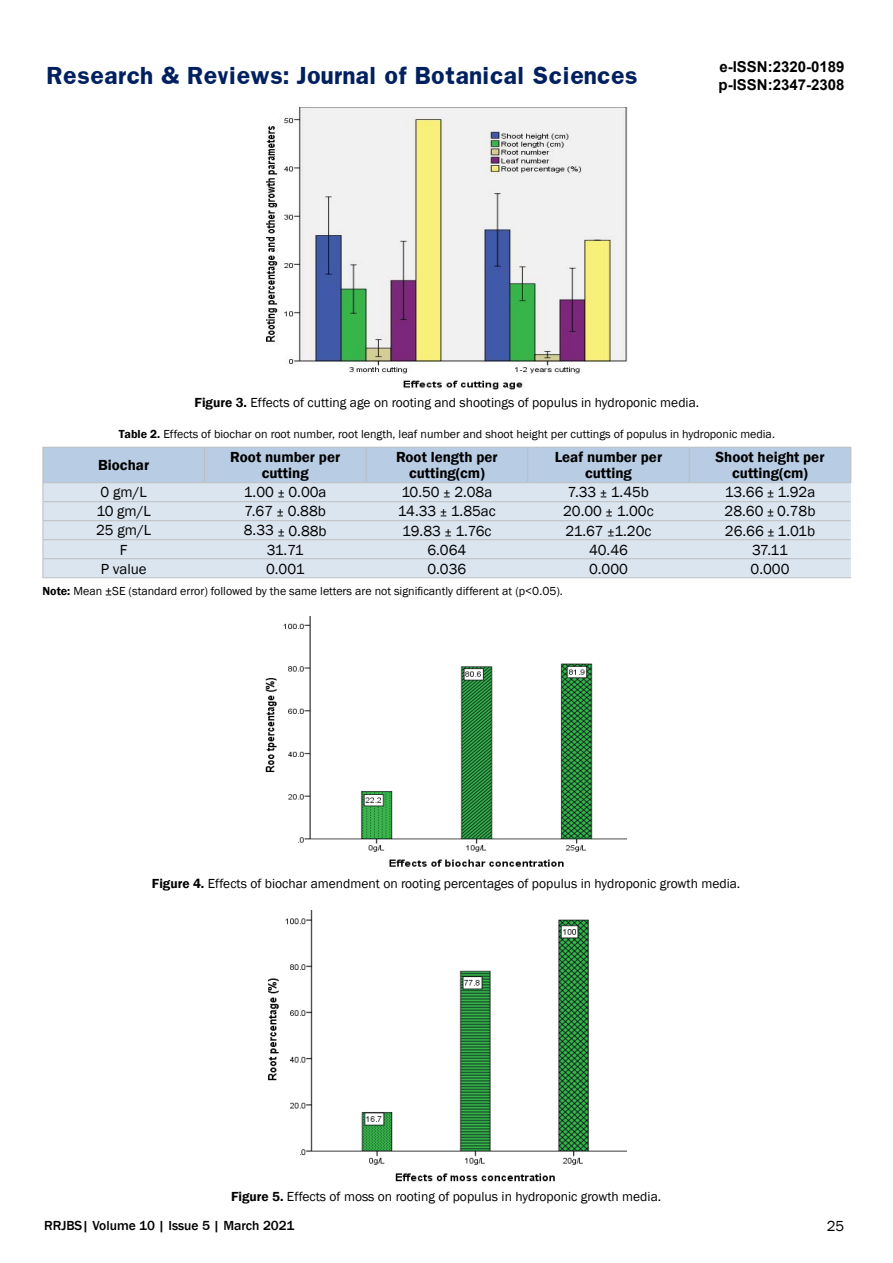
<style>
.page{position:relative;width:893px;height:1263px;background:#fff}
.page>*{position:absolute;margin:0;border:0;box-sizing:border-box;transform-origin:0 0}
.t1{font:700 21px "Franklin";color:#002060}
.t2{font:15px "Franklin Gothic";color:#000}
.t3{font:600 15px/16.5px "Franklin Gothic";color:#000;text-align:center}
.t4{font:700 15px/18px "Arial";color:#000}
.t5{font:13.5px "Franklin Gothic";color:#000}
.t6{font:500 13.5px "Franklin Gothic";color:#000}
.t7{font:12px "Franklin Gothic";color:#000}
.s1{font-weight:600}
.s2{font-size:12px}
</style>
<div class="page">
<img style="left:266px;top:108px;width:361px;height:281px">
<img style="left:266px;top:616px;width:360px;height:251px">
<img style="left:268px;top:910px;width:358px;height:272px">
<svg style="left:43px;top:448px;width:808px;height:129px;background:#d1ddec"></svg>
<hr style="left:43px;top:501px;width:161px;height:1px;background:#bcbec0">
<hr style="left:204px;top:501px;width:162px;height:1px;background:#bcbec0">
<hr style="left:366px;top:501px;width:162px;height:1px;background:#bcbec0">
<hr style="left:528px;top:501px;width:161px;height:1px;background:#bcbec0">
<hr style="left:689px;top:501px;width:162px;height:1px;background:#bcbec0">
<hr style="left:43px;top:520px;width:161px;height:1px;background:#bcbec0">
<hr style="left:204px;top:520px;width:162px;height:1px;background:#bcbec0">
<hr style="left:366px;top:520px;width:162px;height:1px;background:#bcbec0">
<hr style="left:528px;top:520px;width:161px;height:1px;background:#bcbec0">
<hr style="left:689px;top:520px;width:162px;height:1px;background:#bcbec0">
<hr style="left:43px;top:539px;width:161px;height:1px;background:#bcbec0">
<hr style="left:204px;top:539px;width:162px;height:1px;background:#bcbec0">
<hr style="left:366px;top:539px;width:162px;height:1px;background:#bcbec0">
<hr style="left:528px;top:539px;width:161px;height:1px;background:#bcbec0">
<hr style="left:689px;top:539px;width:162px;height:1px;background:#bcbec0">
<hr style="left:43px;top:558px;width:161px;height:1px;background:#bcbec0">
<hr style="left:204px;top:558px;width:162px;height:1px;background:#bcbec0">
<hr style="left:366px;top:558px;width:162px;height:1px;background:#bcbec0">
<hr style="left:528px;top:558px;width:161px;height:1px;background:#bcbec0">
<hr style="left:689px;top:558px;width:162px;height:1px;background:#bcbec0">
<hr style="left:43px;top:577px;width:161px;height:1px;background:#bcbec0">
<hr style="left:204px;top:577px;width:162px;height:1px;background:#bcbec0">
<hr style="left:366px;top:577px;width:162px;height:1px;background:#bcbec0">
<hr style="left:528px;top:577px;width:161px;height:1px;background:#bcbec0">
<hr style="left:689px;top:577px;width:162px;height:1px;background:#bcbec0">
<hr style="left:43px;top:448px;width:1px;height:34px;background:#bcbec0">
<hr style="left:43px;top:447px;width:161px;height:1px;background:#bcbec0">
<hr style="left:204px;top:447px;width:162px;height:1px;background:#bcbec0">
<hr style="left:366px;top:447px;width:162px;height:1px;background:#bcbec0">
<hr style="left:528px;top:447px;width:161px;height:1px;background:#bcbec0">
<hr style="left:689px;top:447px;width:162px;height:1px;background:#bcbec0">
<hr style="left:204px;top:448px;width:1px;height:34px;background:#bcbec0">
<hr style="left:366px;top:448px;width:1px;height:34px;background:#bcbec0">
<hr style="left:527px;top:448px;width:1px;height:34px;background:#bcbec0">
<hr style="left:689px;top:448px;width:1px;height:34px;background:#bcbec0">
<hr style="left:850px;top:448px;width:1px;height:34px;background:#bcbec0">
<hr style="left:43px;top:482px;width:161px;height:1px;background:#bcbec0">
<hr style="left:204px;top:482px;width:162px;height:1px;background:#bcbec0">
<hr style="left:366px;top:482px;width:162px;height:1px;background:#bcbec0">
<hr style="left:528px;top:482px;width:161px;height:1px;background:#bcbec0">
<hr style="left:689px;top:482px;width:162px;height:1px;background:#bcbec0">
<h1 class="t1" style="left:47px;top:61px;width:592px">Research &amp; Reviews: Journal of Botanical Sciences</h1>
<p class="t4" style="left:718px;top:58px;width:127px">e-ISSN:2320-0189 p-ISSN:2347-2308</p>
<p class="t5" style="left:195px;top:394px;width:506px"><span class="s1">Figure 3.</span> Effects of cutting age on rooting and shootings of populus in hydroponic media.</p>
<p class="t7" style="left:119px;top:427px;width:658px"><span class="s1">Table 2.</span> Effects of biochar on root number, root length, leaf number and shoot height per cuttings of populus in hydroponic media.</p>
<p class="t3" style="left:98px;top:457px;width:53px">Biochar</p>
<p class="t3" style="left:230px;top:449px;width:111px">Root number per cutting</p>
<p class="t3" style="left:396px;top:449px;width:103px">Root length per cutting(cm)</p>
<p class="t3" style="left:555px;top:449px;width:109px">Leaf number per cutting</p>
<p class="t3" style="left:716px;top:449px;width:110px">Shoot height per cutting(cm)</p>
<p class="t2" style="left:101px;top:483px;width:48px">0 gm/L</p>
<p class="t2" style="left:244px;top:483px;width:84px">1.00 <span class="s2">±</span> 0.00a</p>
<p class="t2" style="left:401px;top:483px;width:93px">10.50 <span class="s2">±</span> 2.08a</p>
<p class="t2" style="left:568px;top:483px;width:83px">7.33 <span class="s2">±</span> 1.45b</p>
<p class="t2" style="left:725px;top:483px;width:92px">13.66 <span class="s2">±</span> 1.92a</p>
<p class="t2" style="left:96px;top:502px;width:56px">10 gm/L</p>
<p class="t2" style="left:245px;top:502px;width:83px">7.67 <span class="s2">±</span> 0.88b</p>
<p class="t2" style="left:398px;top:502px;width:99px">14.33 <span class="s2">±</span> 1.85ac</p>
<p class="t2" style="left:563px;top:502px;width:92px">20.00 <span class="s2">±</span> 1.00c</p>
<p class="t2" style="left:725px;top:502px;width:92px">28.60 <span class="s2">±</span> 0.78b</p>
<p class="t2" style="left:96px;top:521px;width:57px">25 gm/L</p>
<p class="t2" style="left:244px;top:521px;width:84px">8.33 <span class="s2">±</span> 0.88b</p>
<p class="t2" style="left:402px;top:521px;width:91px">19.83 <span class="s2">±</span> 1.76c</p>
<p class="t2" style="left:565px;top:521px;width:88px">21.67 <span class="s2">±</span>1.20c</p>
<p class="t2" style="left:725px;top:521px;width:92px">26.66 <span class="s2">±</span> 1.01b</p>
<p class="t2" style="left:120px;top:540px;width:9px">F</p>
<p class="t2" style="left:267px;top:540px;width:38px">31.71</p>
<p class="t2" style="left:427px;top:540px;width:41px">6.064</p>
<p class="t2" style="left:589px;top:540px;width:40px">40.46</p>
<p class="t2" style="left:752px;top:540px;width:37px">37.11</p>
<p class="t2" style="left:101px;top:559px;width:48px">P value</p>
<p class="t2" style="left:266px;top:559px;width:40px">0.001</p>
<p class="t2" style="left:427px;top:559px;width:40px">0.036</p>
<p class="t2" style="left:589px;top:559px;width:40px">0.000</p>
<p class="t2" style="left:751px;top:559px;width:40px">0.000</p>
<p class="t7" style="left:43px;top:584px;width:522px"><span class="s1">Note:</span> Mean ±SE (standard error) followed by the same letters are not significantly different at (p&lt;0.05).</p>
<p class="t5" style="left:152px;top:875px;width:590px"><span class="s1">Figure 4.</span> Effects of biochar amendment on rooting percentages of populus in hydroponic growth media.</p>
<p class="t5" style="left:231px;top:1188px;width:432px"><span class="s1">Figure 5.</span> Effects of moss on rooting of populus in hydroponic growth media.</p>
<p class="t6" style="left:44px;top:1217px;width:252px">RRJBS| Volume 10 | Issue 5 | March 2021</p>
<p class="t2" style="left:827px;top:1217px;width:19px">25</p>
</div>
